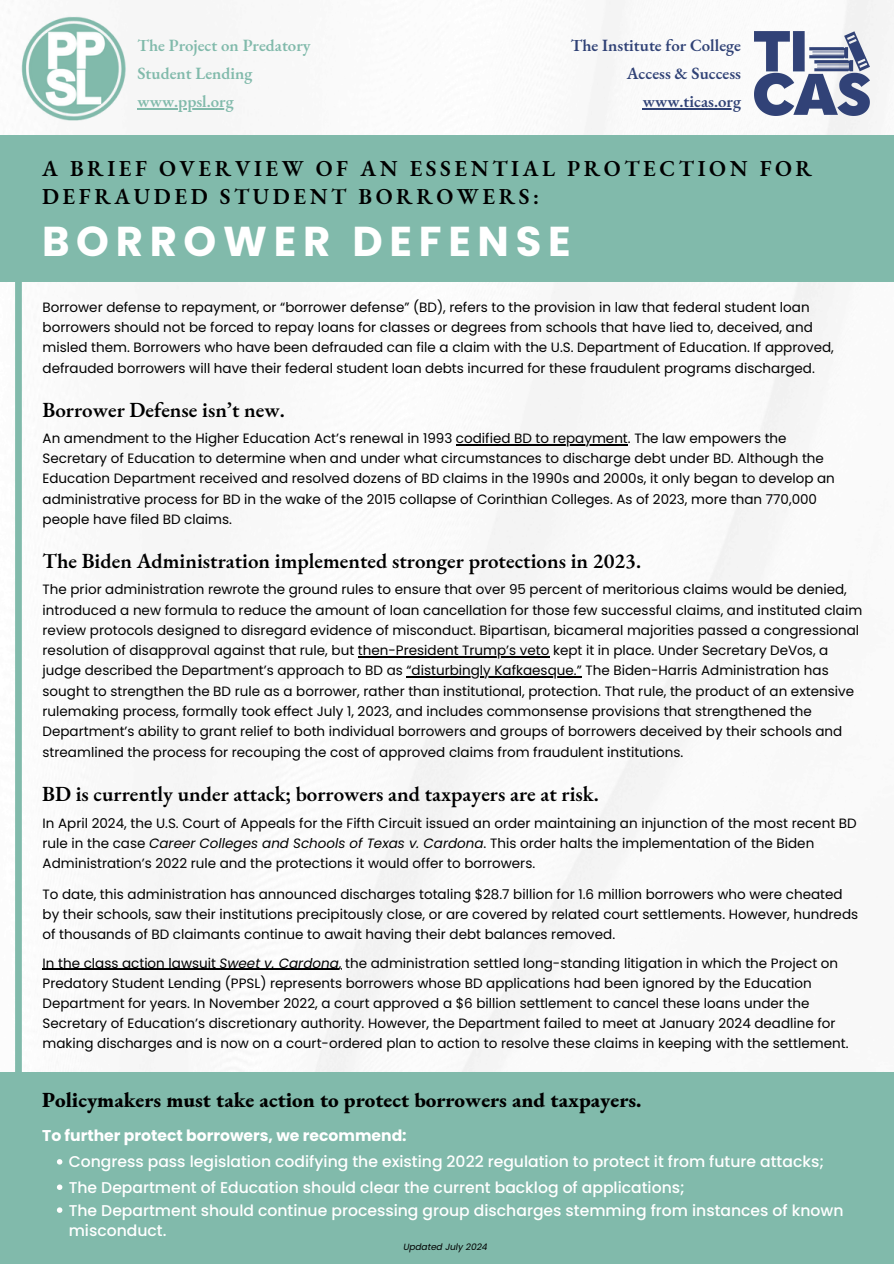
<style>
.page{position:relative;width:894px;height:1264px;background:#fff}
.page>*{position:absolute;margin:0;border:0;box-sizing:border-box;transform-origin:0 0}
.t1{font:700 41.7px "Poppins";letter-spacing:.16em;color:#fff}
.t2{font:600 22.2px/27.8px "EB Garamond";letter-spacing:.16em;color:#000}
.t3{font:600 21px "EB Garamond";color:#000}
.t4{font:800 21px "EB Garamond";color:#000}
.t5{font:600 16.8px/28.2px "EB Garamond";color:#304276;text-align:right}
.t6{font:600 16.8px/28.2px "EB Garamond";color:#81baab}
.t7{font:500 15.6px/20.5px "Poppins";color:#fff}
.t8{font:700 15.6px "Poppins";color:#fff}
.t9{font:13.5px/20.2px "Poppins";color:#000}
.t10{font:italic 9px "Poppins";color:#000}
.s1{font-style:italic}
</style>
<div class="page">
<img style="left:0;top:0;width:893px;height:1071px">
<div style="left:0;top:135px;width:893px;height:146px;background:#81baab"></div>
<hr style="left:456px;top:444px;width:171px;height:1px;background:#000">
<hr style="left:358px;top:656px;width:191px;height:1px;background:#000">
<hr style="left:406px;top:676px;width:175px;height:1px;background:#000">
<hr style="left:43px;top:968px;width:176px;height:1px;background:#000">
<hr style="left:219px;top:968px;width:120px;height:1px;background:#000">
<div style="left:0;top:1071px;width:893px;height:192px;background:#81baab"></div>
<div style="left:15px;top:183px;width:7px;height:925px;background:#81baab"></div>
<svg style="left:57px;top:1159px;width:5px;height:5px"></svg>
<svg style="left:57px;top:1184px;width:5px;height:5px"></svg>
<svg style="left:57px;top:1207px;width:5px;height:5px"></svg>
<img style="left:754px;top:32px;width:114px;height:83px">
<img style="left:0;top:0;width:152px;height:135px">
<hr style="left:137px;top:108px;width:97px;height:1px;background:#81baab">
<hr style="left:642px;top:108px;width:98px;height:1px;background:#304276">
<p class="t6" style="left:137px;top:30px;width:175px">The Project on Predatory<br>Student Lending www.ppsl.org</p>
<p class="t5" style="left:571px;top:30px;width:171px">The Institute for College<br>Access &amp; Success www.ticas.org</p>
<p class="t2" style="left:42px;top:154px;width:771px">A BRIEF OVERVIEW OF AN ESSENTIAL PROTECTION FOR<br>DEFRAUDED STUDENT BORROWERS:</p>
<h4 class="t1" style="left:42px;top:212px;width:530px">BORROWER DEFENSE</h4>
<p class="t9" style="left:43px;top:297px;width:792px">Borrower defense to repayment, or “borrower defense” (BD), refers to the provision in law that federal student loan borrowers should not be forced to repay loans for classes or degrees from schools that have lied to, deceived, and misled them. Borrowers who have been defrauded can file a claim with the U.S. Department of Education. If approved, defrauded borrowers will have their federal student loan debts incurred for these fraudulent programs discharged.</p>
<h1 class="t3" style="left:43px;top:396px;width:244px">Borrower Defense isn’t new.</h1>
<h4 class="t9" style="left:43px;top:428px;width:745px">An amendment to the Higher Education Act’s renewal in 1993 codified BD to repayment. The law empowers the</h4>
<h2 class="t9" style="left:43px;top:448px;width:793px">Secretary of Education to determine when and under what circumstances to discharge debt under BD. Although the Education Department received and resolved dozens of BD claims in the 1990s and 2000s, it only began to develop an administrative process for BD in the wake of the 2015 collapse of Corinthian Colleges. As of 2023, more than 770,000 people have filed BD claims.</h2>
<h6 class="t3" style="left:43px;top:547px;width:600px">The Biden Administration implemented stronger protections in 2023.</h6>
<h3 class="t9" style="left:43px;top:579px;width:821px">The prior administration rewrote the ground rules to ensure that over 95 percent of meritorious claims would be denied, introduced a new formula to reduce the amount of loan cancellation for those few successful claims, and instituted claim review protocols designed to disregard evidence of misconduct. Bipartisan, bicameral majorities passed a congressional resolution of disapproval against that rule, but then-President Trump’s veto kept it in place. Under Secretary DeVos, a</h3>
<h6 class="t9" style="left:43px;top:660px;width:787px">judge described the Department’s approach to BD as “disturbingly Kafkaesque.” The Biden-Harris Administration has</h6>
<h3 class="t9" style="left:43px;top:681px;width:812px">sought to strengthen the BD rule as a borrower, rather than institutional, protection. That rule, the product of an extensive rulemaking process, formally took effect July 1, 2023, and includes commonsense provisions that strengthened the Department’s ability to grant relief to both individual borrowers and groups of borrowers deceived by their schools and streamlined the process for recouping the cost of approved claims from fraudulent institutions.</h3>
<h3 class="t3" style="left:42px;top:779px;width:558px">BD is currently under attack; borrowers and taxpayers are at risk.</h3>
<h3 class="t9" style="left:43px;top:812px;width:815px">In April 2024, the U.S. Court of Appeals for the Fifth Circuit issued an order maintaining an injunction of the most recent BD rule in the case <span class="s1">Career Colleges and Schools of Texas v. Cardona</span>. This order halts the implementation of the Biden<br>Administration’s 2022 rule and the protections it would offer to borrowers.</h3>
<h6 class="t9" style="left:43px;top:883px;width:816px">To date, this administration has announced discharges totaling $28.7 billion for 1.6 million borrowers who were cheated by their schools, saw their institutions precipitously close, or are covered by related court settlements. However, hundreds of thousands of BD claimants continue to await having their debt balances removed.</h6>
<h6 class="t9" style="left:43px;top:952px;width:796px">In the class action lawsuit <span class="s1">Sweet v. Cardona</span>, the administration settled long-standing litigation in which the Project on</h6>
<h6 class="t9" style="left:43px;top:972px;width:807px">Predatory Student Lending (PPSL) represents borrowers whose BD applications had been ignored by the Education Department for years. In November 2022, a court approved a $6 billion settlement to cancel these loans under the Secretary of Education’s discretionary authority. However, the Department failed to meet at January 2024 deadline for making discharges and is now on a court-ordered plan to action to resolve these claims in keeping with the settlement.</h6>
<p class="t4" style="left:42px;top:1086px;width:600px">Policymakers must take action to protect borrowers and taxpayers.</p>
<h4 class="t8" style="left:42px;top:1124px;width:366px">To further protect borrowers, we recommend:</h4>
<p class="t7" style="left:69px;top:1151px;width:756px">Congress pass legislation codifying the existing 2022 regulation to protect it from future attacks;</p>
<p class="t7" style="left:69px;top:1176px;width:617px">The Department of Education should clear the current backlog of applications;</p>
<p class="t7" style="left:69px;top:1199px;width:776px">The Department should continue processing group discharges stemming from instances of known misconduct.</p>
<p class="t10" style="left:403px;top:1240px;width:86px">Updated July 2024</p>
</div>
